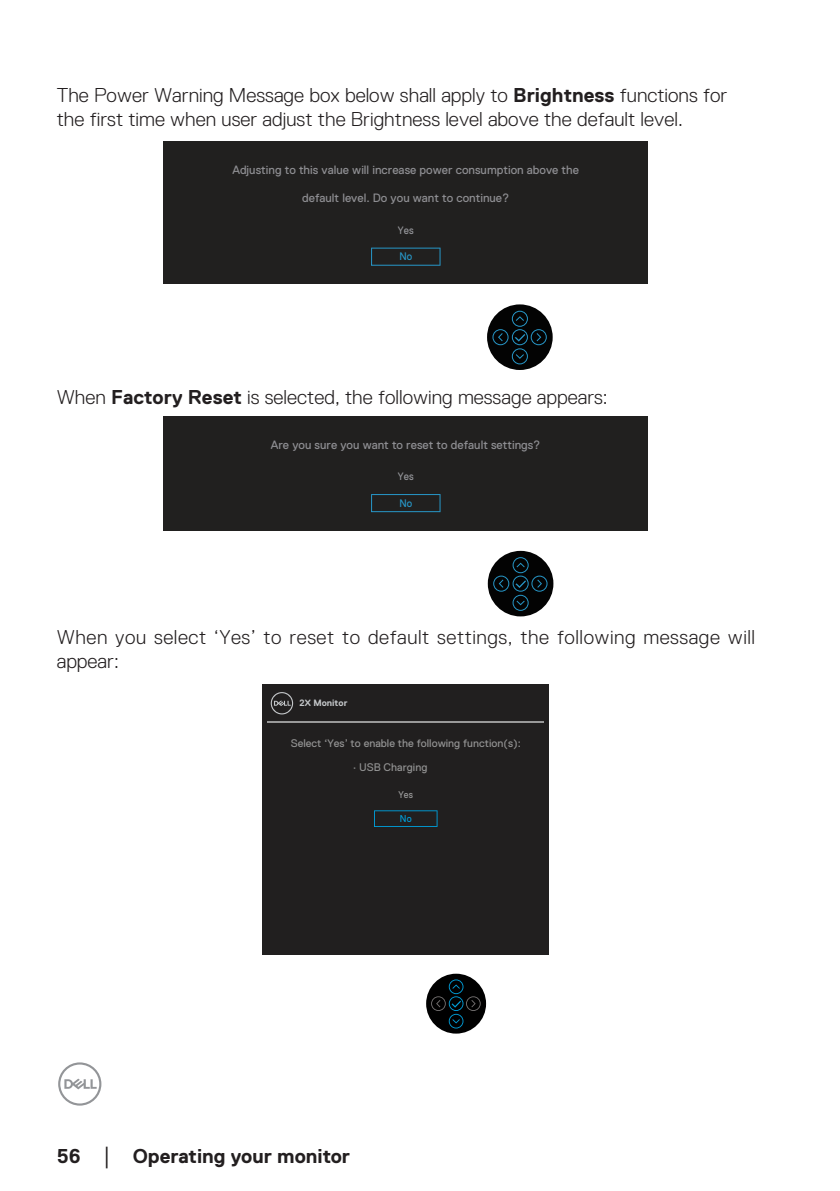
<style>
.page{position:relative;width:840px;height:1191px;background:#fff}
.page>*{position:absolute;margin:0;border:0;box-sizing:border-box;transform-origin:0 0}
.text{font:300 20px/24px "Dell Replica";color:#231f20}
.text-2{font:300 20px/24px "Dell Replica";letter-spacing:.025em;color:#231f20}
.t1{font:700 20px "Dell Replica";color:#231f20}
.t2{font:12px "Dell Replica";color:#8d8d91}
.t3{font:11px/24px "Dell Replica";color:#919191}
.t4{font:11px "Dell Replica";color:#939498;scale:.92 1}
.t5{font:11px "Dell Replica";color:#2797c8;scale:.92 1}
.t6{font:10px "Dell Replica";color:#999;scale:.92 1}
.t7{font:10px "Dell Replica";color:#009ed9;scale:.92 1}
.t8{font:700 9.2px "Dell Replica";color:#c4c7c9}
.s1{font-weight:700}
.s2{font-family:"Times New Roman";font-weight:400;font-size:18px}
</style>
<div class="page">
<svg style="left:58px;top:1062px;width:43px;height:43px"></svg>
<div style="left:163px;top:141px;width:485px;height:143px;background:#21201f"></div>
<svg style="left:371px;top:248px;width:69px;height:18px"></svg>
<div style="left:487px;top:304px;width:65px;height:66px;background:#030303;border-radius:50%"></div>
<svg style="left:492px;top:311px;width:54px;height:53px"></svg>
<div style="left:163px;top:416px;width:485px;height:114px;background:#21201f"></div>
<svg style="left:371px;top:494px;width:69px;height:18px"></svg>
<div style="left:487px;top:551px;width:66px;height:65px;background:#030303;border-radius:50%"></div>
<svg style="left:493px;top:557px;width:54px;height:54px"></svg>
<div style="left:262px;top:684px;width:287px;height:271px;background:#211f1f"></div>
<hr style="left:267px;top:721px;width:276px;height:1px;background:#999">
<svg style="left:270px;top:692px;width:23px;height:22px"></svg>
<svg style="left:374px;top:810px;width:63px;height:17px"></svg>
<div style="left:426px;top:973px;width:60px;height:60px;background:#000;border-radius:50%"></div>
<svg style="left:431px;top:979px;width:49px;height:49px"></svg>
<p class="text" style="left:57px;top:83px;width:671px">The Power Warning Message box below shall apply to <span class="s1">Brightness</span> functions for the first time when user adjust the Brightness level above the default level.</p>
<p class="t2" style="left:232px;top:163px;width:348px">Adjusting to this value will increase power consumption above the</p>
<p class="t2" style="left:302px;top:191px;width:209px">default level. Do you want to continue?</p>
<p class="t4" style="left:398px;top:224px;width:19px">Yes</p>
<p class="t5" style="left:399px;top:250px;width:15px">No</p>
<p class="text" style="left:57px;top:385px;width:552px">When <span class="s1">Factory Reset</span> is selected, the following message appears:</p>
<p class="t2" style="left:271px;top:438px;width:271px">Are you sure you want to reset to default settings?</p>
<p class="t4" style="left:398px;top:470px;width:19px">Yes</p>
<p class="t5" style="left:399px;top:496px;width:15px">No</p>
<p class="text-2" style="left:57px;top:625px;width:699px">When you select ‘Yes’ to reset to default settings, the following message will appear:</p>
<p class="t8" style="left:299px;top:697px;width:49px">2X Monitor</p>
<p class="t3" style="left:353px;top:731px;width:169px;text-indent:-62px">Select ‘Yes’ to enable the following function(s): · USB Charging</p>
<p class="t6" style="left:398px;top:788px;width:17px">Yes</p>
<p class="t7" style="left:400px;top:812px;width:14px">No</p>
<p class="t1" style="left:57px;top:1144px;width:295px">56 <span class="s2">│</span> Operating your monitor</p>
</div>
